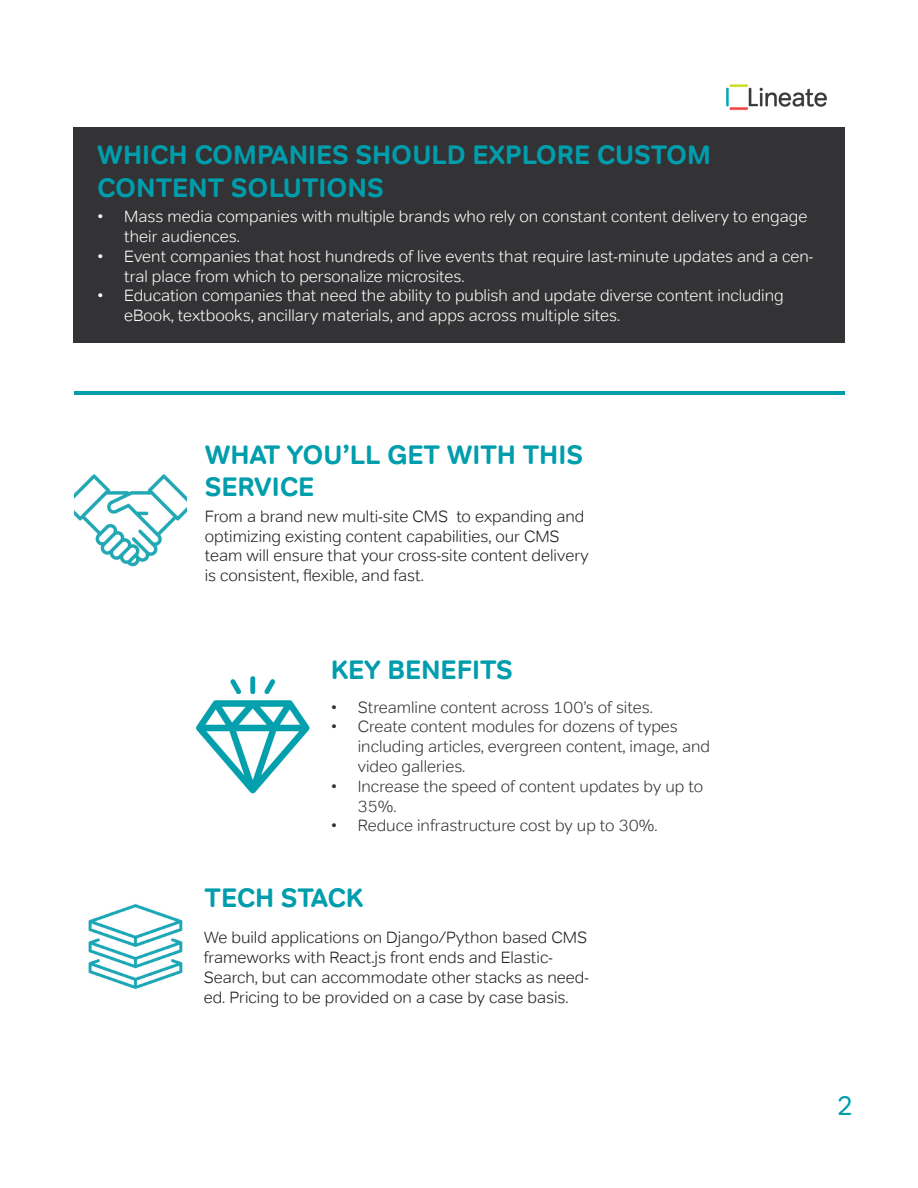
<style>
.page{position:relative;width:918px;height:1188px;background:#fff}
.page>*{position:absolute;margin:0;border:0;box-sizing:border-box;transform-origin:0 0}
.t1{font:700 27px/32.4px "Tondo";color:#009dac}
.t2{font:27px "Tondo";color:#009dac}
.t3{font:300 16.5px/19.8px "Tondo";color:#fff}
.t4{font:300 16.5px/19.8px "Tondo";color:#231f20}
.t5{font:300 16.5px/19.8px "Tondo";color:#333335}
</style>
<div class="page">
<img style="left:709px;top:84px;width:136px;height:44px">
<div style="left:73px;top:128px;width:772px;height:215px;background:#333335"></div>
<hr style="left:75px;top:391px;width:770px;height:4px;background:#009dac">
<img style="left:196px;top:676px;width:114px;height:118px">
<img style="left:75px;top:474px;width:112px;height:93px">
<img style="left:88px;top:904px;width:95px;height:85px">
<p class="t1" style="left:97px;top:139px;width:615px">WHICH COMPANIES SHOULD EXPLORE CUSTOM</p>
<p class="t1" style="left:97px;top:171px;width:288px">CONTENT SOLUTIONS</p>
<p class="t3" style="left:124px;top:206px;width:685px;text-indent:-27px">• Mass media companies with multiple brands who rely on constant content delivery to engage their audiences.</p>
<p class="t3" style="left:124px;top:246px;width:691px;text-indent:-27px">• Event companies that host hundreds of live events that require last-minute updates and a cen&shy;tral place from which to personalize microsites.</p>
<p class="t3" style="left:124px;top:286px;width:661px;text-indent:-27px">• Education companies that need the ability to publish and update diverse content including eBook, textbooks, ancillary materials, and apps across multiple sites.</p>
<p class="t1" style="left:205px;top:439px;width:380px">WHAT YOU’LL GET WITH THIS<br>SERVICE</p>
<p class="t4" style="left:205px;top:506px;width:385px">From a brand new multi-site CMS to expanding and optimizing existing content capabilities, our CMS team will ensure that your cross-site content delivery is consistent, flexible, and fast.</p>
<p class="t1" style="left:331px;top:653px;width:184px">KEY BENEFITS</p>
<p class="t5" style="left:331px;top:697px;width:324px">• Streamline content across 100’s of sites.</p>
<p class="t5" style="left:358px;top:717px;width:354px;text-indent:-27px">• Create content modules for dozens of types including articles, evergreen content, image, and video galleries.</p>
<p class="t5" style="left:358px;top:776px;width:347px;text-indent:-27px">• Increase the speed of content updates by up to<br>35%.</p>
<p class="t5" style="left:331px;top:816px;width:328px">• Reduce infrastructure cost by up to 30%.</p>
<p class="t1" style="left:205px;top:881px;width:160px">TECH STACK</p>
<p class="t4" style="left:204px;top:928px;width:386px">We build applications on Django/Python based CMS frameworks with React.js front ends and Elastic-Search, but can accommodate other stacks as need&shy;ed. Pricing to be provided on a case by case basis.</p>
<p class="t2" style="left:838px;top:1089px;width:16px">2</p>
</div>
